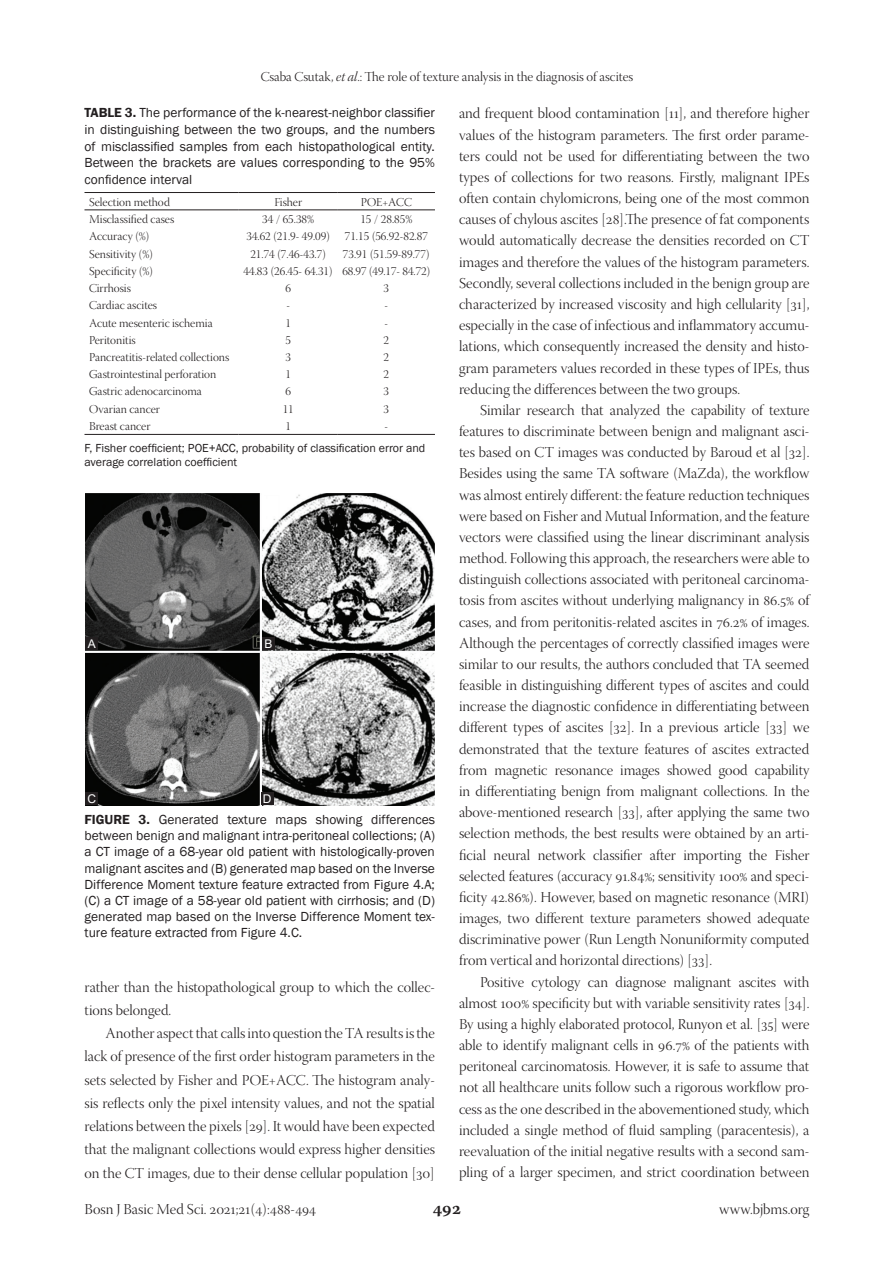
<style>
.page{position:relative;width:894px;height:1263px;background:#fff}
.page>*{position:absolute;margin:0;border:0;box-sizing:border-box;transform-origin:0 0}
.t1{font:600 18px "Warnock Pro";color:#231f20}
.TX{font:15px/21.1px "Warnock Pro Light Disp";color:#231f20;text-align:justify}
.FGC{font:13.5px/16.2px "Franklin Gothic";color:#231f20;text-align:justify}
.TT{font:13.5px/16.5px "Franklin Gothic";color:#231f20;text-align:justify}
.t2{font:13.5px "Warnock Pro Light Disp";color:#231f20}
.TB{font:12px "Warnock Pro Light Disp";color:#231f20}
.TFN{font:12px/14.4px "Franklin Gothic";color:#231f20}
.TCH{font:12px "Warnock Pro Light Disp";color:#231f20}
.TBL{font:12px "Warnock Pro Light Disp";color:#231f20}
.LABEL{font:12px "Arial";color:#fff}
.s1{font-family:"Warnock Pro Light It Disp"}
.s2{font-weight:600}
</style>
<div class="page">
<hr style="left:84px;top:434px;width:154px;height:1px;background:#231f20">
<hr style="left:238px;top:434px;width:100px;height:1px;background:#231f20">
<hr style="left:338px;top:434px;width:97px;height:1px;background:#231f20">
<hr style="left:84px;top:192px;width:154px;height:1px;background:#231f20">
<hr style="left:238px;top:192px;width:100px;height:1px;background:#231f20">
<hr style="left:338px;top:192px;width:97px;height:1px;background:#231f20">
<hr style="left:84px;top:210px;width:154px;height:1px;background:#231f20">
<hr style="left:238px;top:210px;width:100px;height:1px;background:#231f20">
<hr style="left:338px;top:210px;width:97px;height:1px;background:#231f20">
<img style="left:85px;top:493px;width:349px;height:312px">
<div style="left:85px;top:637px;width:13px;height:13px;background:#231f20"></div>
<div style="left:262px;top:637px;width:13px;height:13px;background:#231f20"></div>
<div style="left:85px;top:792px;width:13px;height:13px;background:#231f20"></div>
<div style="left:260px;top:792px;width:13px;height:13px;background:#231f20"></div>
<p class="t2" style="left:260px;top:70px;width:374px">Csaba Csutak, <span class="s1">et al</span>.: The role of texture analysis in the diagnosis of ascites</p>
<p class="TT" style="left:84px;top:105px;width:352px"><span class="s2">TABLE 3.</span> The performance of the k-nearest-neighbor classifier in distinguishing between the two groups, and the numbers of misclassified samples from each histopathological entity.<br>Between the brackets are values corresponding to the 95% confidence interval</p>
<p class="TCH" style="left:89px;top:195px;width:82px">Selection method</p>
<p class="TCH" style="left:274px;top:195px;width:29px">Fisher</p>
<p class="TCH" style="left:360px;top:195px;width:53px">POE+ACC</p>
<p class="TB" style="left:89px;top:213px;width:87px">Misclassified cases</p>
<p class="TB" style="left:262px;top:213px;width:53px">34 / 65.38%</p>
<p class="TB" style="left:360px;top:213px;width:53px">15 / 28.85%</p>
<p class="TB" style="left:89px;top:230px;width:62px">Accuracy (%)</p>
<p class="TB" style="left:246px;top:230px;width:85px">34.62 (21.9- 49.09)</p>
<p class="TB" style="left:345px;top:230px;width:85px">71.15 (56.92-82.87</p>
<p class="TB" style="left:89px;top:247px;width:66px">Sensitivity (%)</p>
<p class="TB" style="left:250px;top:247px;width:77px">21.74 (7.46-43.7)</p>
<p class="TB" style="left:343px;top:247px;width:88px">73.91 (51.59-89.77)</p>
<p class="TB" style="left:89px;top:264px;width:66px">Specificity (%)</p>
<p class="TB" style="left:243px;top:264px;width:91px">44.83 (26.45- 64.31)</p>
<p class="TB" style="left:342px;top:264px;width:89px">68.97 (49.17- 84.72)</p>
<p class="TB" style="left:89px;top:282px;width:43px">Cirrhosis</p>
<p class="TB" style="left:285px;top:282px;width:7px">6</p>
<p class="TB" style="left:383px;top:282px;width:7px">3</p>
<p class="TB" style="left:89px;top:299px;width:70px">Cardiac ascites</p>
<p class="TB" style="left:286px;top:299px;width:5px">-</p>
<p class="TB" style="left:384px;top:299px;width:5px">-</p>
<p class="TB" style="left:89px;top:316px;width:125px">Acute mesenteric ischemia</p>
<p class="TB" style="left:285px;top:316px;width:7px">1</p>
<p class="TB" style="left:384px;top:316px;width:5px">-</p>
<p class="TB" style="left:89px;top:333px;width:48px">Peritonitis</p>
<p class="TB" style="left:285px;top:333px;width:7px">5</p>
<p class="TB" style="left:383px;top:333px;width:7px">2</p>
<p class="TB" style="left:89px;top:350px;width:142px">Pancreatitis-related collections</p>
<p class="TB" style="left:285px;top:350px;width:7px">3</p>
<p class="TB" style="left:383px;top:350px;width:7px">2</p>
<p class="TB" style="left:89px;top:368px;width:129px">Gastrointestinal perforation</p>
<p class="TB" style="left:285px;top:368px;width:7px">1</p>
<p class="TB" style="left:383px;top:368px;width:7px">2</p>
<p class="TB" style="left:89px;top:385px;width:114px">Gastric adenocarcinoma</p>
<p class="TB" style="left:285px;top:385px;width:7px">6</p>
<p class="TB" style="left:383px;top:385px;width:7px">3</p>
<p class="TB" style="left:89px;top:402px;width:72px">Ovarian cancer</p>
<p class="TB" style="left:282px;top:402px;width:13px">11</p>
<p class="TB" style="left:383px;top:402px;width:7px">3</p>
<p class="TBL" style="left:89px;top:419px;width:63px">Breast cancer</p>
<p class="TBL" style="left:285px;top:419px;width:7px">1</p>
<p class="TBL" style="left:384px;top:419px;width:5px">-</p>
<p class="TFN" style="left:84px;top:441px;width:342px">F, Fisher coefficient; POE+ACC, probability of classification error and average correlation coefficient</p>
<p class="LABEL" style="left:88px;top:635px;width:10px">A</p>
<p class="LABEL" style="left:264px;top:635px;width:10px">B</p>
<p class="LABEL" style="left:87px;top:791px;width:10px">C</p>
<p class="LABEL" style="left:262px;top:790px;width:10px">D</p>
<p class="FGC" style="left:84px;top:811px;width:352px"><span class="s2">FIGURE 3.</span> Generated texture maps showing differences between benign and malignant intra-peritoneal collections; (A) a CT image of a 68-year old patient with histologically-proven malignant ascites and (B) generated map based on the Inverse Difference Moment texture feature extracted from Figure 4.A; (C) a CT image of a 58-year old patient with cirrhosis; and (D) generated map based on the Inverse Difference Moment tex&shy;ture feature extracted from Figure 4.C.</p>
<p class="TX" style="left:84px;top:976px;width:352px;line-height:23.2px">rather than the histopathological group to which the collec&shy;tions belonged.</p>
<p class="TX" style="left:84px;top:1023px;width:352px;line-height:23.2px;text-indent:21px">Another aspect that calls into question the TA results is the lack of presence of the first order histogram parameters in the sets selected by Fisher and POE+ACC. The histogram analy&shy;sis reflects only the pixel intensity values, and not the spatial relations between the pixels [29]. It would have been expected that the malignant collections would express higher densities on the CT images, due to their dense cellular population [30]</p>
<p class="TX" style="left:459px;top:104px;width:352px">and frequent blood contamination [11], and therefore higher values of the histogram parameters. The first order parame&shy;ters could not be used for differentiating between the two types of collections for two reasons. Firstly, malignant IPEs often contain chylomicrons, being one of the most common causes of chylous ascites [28].The presence of fat components would automatically decrease the densities recorded on CT images and therefore the values of the histogram parameters.<br>Secondly, several collections included in the benign group are characterized by increased viscosity and high cellularity [31], especially in the case of infectious and inflammatory accumu&shy;lations, which consequently increased the density and histo&shy;gram parameters values recorded in these types of IPEs, thus reducing the differences between the two groups.</p>
<p class="TX" style="left:459px;top:401px;width:352px;text-indent:21px">Similar research that analyzed the capability of texture features to discriminate between benign and malignant asci&shy;tes based on CT images was conducted by Baroud et al [32].<br>Besides using the same TA software (MaZda), the workflow was almost entirely different: the feature reduction techniques were based on Fisher and Mutual Information, and the feature vectors were classified using the linear discriminant analysis method. Following this approach, the researchers were able to distinguish collections associated with peritoneal carcinoma&shy;tosis from ascites without underlying malignancy in 86.5% of cases, and from peritonitis-related ascites in 76.2% of images.<br>Although the percentages of correctly classified images were similar to our results, the authors concluded that TA seemed feasible in distinguishing different types of ascites and could increase the diagnostic confidence in differentiating between different types of ascites [32]. In a previous article [33] we demonstrated that the texture features of ascites extracted from magnetic resonance images showed good capability in differentiating benign from malignant collections. In the above-mentioned research [33], after applying the same two selection methods, the best results were obtained by an arti&shy;ficial neural network classifier after importing the Fisher selected features (accuracy 91.84%; sensitivity 100% and speci&shy;ficity 42.86%). However, based on magnetic resonance (MRI) images, two different texture parameters showed adequate discriminative power (Run Length Nonuniformity computed from vertical and horizontal directions) [33].</p>
<p class="TX" style="left:459px;top:972px;width:352px;text-indent:21px">Positive cytology can diagnose malignant ascites with almost 100% specificity but with variable sensitivity rates [34].<br>By using a highly elaborated protocol, Runyon et al. [35] were able to identify malignant cells in 96.7% of the patients with peritoneal carcinomatosis. However, it is safe to assume that not all healthcare units follow such a rigorous workflow pro&shy;cess as the one described in the abovementioned study, which included a single method of fluid sampling (paracentesis), a reevaluation of the initial negative results with a second sam&shy;pling of a larger specimen, and strict coordination between</p>
<p class="TX" style="left:84px;top:1200px;width:233px">Bosn J Basic Med Sci. 2021;21(4):488-494</p>
<p class="t1" style="left:432px;top:1197px;width:30px">492</p>
<p class="TX" style="left:719px;top:1200px;width:92px">www.bjbms.org</p>
</div>
